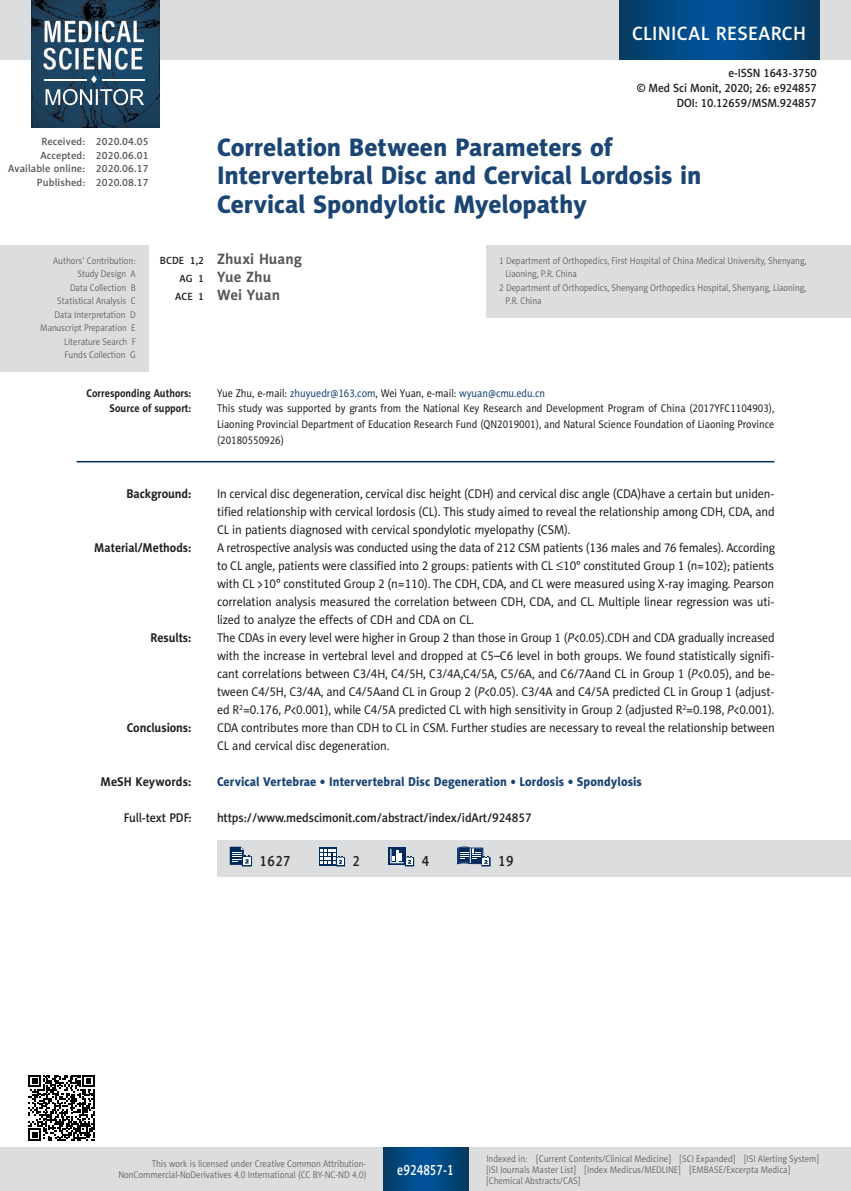
<style>
.page{position:relative;width:851px;height:1191px;background:#fff}
.page>*{position:absolute;margin:0;border:0;box-sizing:border-box;transform-origin:0 0}
.MSM_Tytul{font:25.5px/28.5px "Naomi Sans EFN Heavy";color:#1a4574}
.t1{font:19.5px "Naomi Sans EFN Medium";letter-spacing:.015em;color:#fff}
.MSM_Autorzy{font:700 15px "Naomi Sans EFN";letter-spacing:.01em;color:#57585a}
.MSM_e-PAGINA{font:15px "Naomi Sans EFN Medium";color:#fff;scale:.8 1}
.MSM_dane{font:15px "Naomi Sans EFN Medium";letter-spacing:.03em;color:#231f20;scale:.9 1}
.MSM_Summary_body{font:12.75px/18px "Naomi Sans EFN";letter-spacing:-.01em;color:#231f20;text-align:justify;scale:.94 1}
.MSM_Summary_body-2{font:12.75px/18px "Naomi Sans EFN";letter-spacing:-.01em;color:#231f20;text-align:justify;scale:.93 1}
.MSM_Summary_body-3{font:12.75px/18px "Naomi Sans EFN";letter-spacing:-.01em;color:#231f20;text-align:justify;scale:.95 1}
.MSM_keywords{font:12.75px "Naomi Sans EFN Heavy";letter-spacing:.005em;color:#1a4574;scale:.95 1}
.MSM_full_text_pdf{font:12.75px "Naomi Sans EFN Medium";letter-spacing:-.01em;color:#231f20;scale:.95 1}
.MSM_Summary_body-4{font:700 12.75px "Naomi Sans EFN";letter-spacing:-.01em;color:#231f20;scale:.95 1}
.MSM_Summary_body-5{font:700 12.75px "Naomi Sans EFN";letter-spacing:-.01em;color:#231f20;scale:.93 1}
.MSM_keywords-2{font:700 12.75px "Naomi Sans EFN";letter-spacing:.005em;color:#231f20;scale:.95 1}
.MSM_Summary_body-6{font:700 12.75px "Naomi Sans EFN";letter-spacing:-.01em;color:#231f20;scale:.94 1}
.MSM_full_text_pdf-2{font:12px "Naomi Sans EFN Medium";letter-spacing:-.01em;color:#231f20;scale:.95 1}
.MSM_Support{font:11.25px/15.8px "Naomi Sans EFN";color:#231f20;text-align:justify;scale:.9 1}
.MSM_Adres{font:11.25px "Naomi Sans EFN";color:#1a4574;scale:.9 1}
.MSM_Adres-2{font:700 11.25px "Naomi Sans EFN";color:#231f20;scale:.9 1}
.MSM_Support-2{font:700 11.25px "Naomi Sans EFN";color:#231f20;scale:.9 1}
.t2{font:10.5px "Naomi Sans EFN Medium";letter-spacing:.01em;color:#57585a}
.MSM_Afiliacja{font:9.75px/11.2px "Naomi Sans EFN Light";color:#57585a;scale:.9 1}
.s1{font-family:"Naomi Sans EFN Medium";font-weight:400;font-size:10.5px;color:#231f20}
.s2{color:#231f20}
.s3{font-family:"Standard Sym L";font-size:13.5px}
.s4{font-style:italic}
</style>
<div class="page">
<div style="left:217px;top:840px;width:633px;height:36px;background:#dcdddf"></div>
<svg style="left:230px;top:846px;width:22px;height:20px"></svg>
<div style="left:319px;top:847px;width:17px;height:18px;background:#00295c"></div>
<svg style="left:320px;top:848px;width:25px;height:18px"></svg>
<div style="left:388px;top:847px;width:18px;height:18px;background:#00295c"></div>
<svg style="left:390px;top:849px;width:24px;height:17px"></svg>
<svg style="left:457px;top:846px;width:33px;height:20px"></svg>
<hr style="left:77px;top:461px;width:697px;height:1px;background:#00295c">
<div style="left:0;top:246px;width:148px;height:126px;background:#dcdddf"></div>
<div style="left:486px;top:246px;width:364px;height:72px;background:#dcdddf"></div>
<svg style="left:28px;top:1075px;width:67px;height:66px"></svg>
<div style="left:0;top:1148px;width:850px;height:43px;background:#dcdddf"></div>
<svg style="left:383px;top:1147px;width:85px;height:43px;background:#02477e"></svg>
<div style="left:0;top:0;width:850px;height:60px;background:#dcdddf"></div>
<svg style="left:619px;top:0;width:200px;height:60px;background:#02477e"></svg>
<img style="left:32px;top:0;width:127px;height:128px">
<img style="left:45px;top:79px;width:41px;height:1px">
<img style="left:103px;top:79px;width:41px;height:1px">
<svg style="left:91px;top:75px;width:6px;height:8px"></svg>
<img style="left:46px;top:89px;width:98px;height:16px">
<h2 class="t1" style="left:632px;top:22px;width:175px">CLINICAL RESEARCH</h2>
<p class="t2" style="left:41px;top:136px;width:109px">Received: 2020.04.05</p>
<p class="t2" style="left:40px;top:149px;width:110px">Accepted: 2020.06.01</p>
<p class="t2" style="left:8px;top:163px;width:142px">Available online: 2020.06.17</p>
<p class="t2" style="left:37px;top:176px;width:113px">Published: 2020.08.17</p>
<p class="MSM_Afiliacja" style="left:53px;top:255px;width:93px">Authors’ Contribution:</p>
<p class="MSM_Afiliacja" style="left:77px;top:268px;width:66px">Study Design A</p>
<p class="MSM_Afiliacja" style="left:70px;top:282px;width:74px">Data Collection B</p>
<p class="MSM_Afiliacja" style="left:57px;top:295px;width:89px">Statistical Analysis C</p>
<p class="MSM_Afiliacja" style="left:54px;top:309px;width:92px">Data Interpretation D</p>
<p class="MSM_Afiliacja" style="left:40px;top:322px;width:107px">Manuscript Preparation E</p>
<p class="MSM_Afiliacja" style="left:64px;top:336px;width:81px">Literature Search F</p>
<p class="MSM_Afiliacja" style="left:65px;top:349px;width:80px">Funds Collection G</p>
<p class="MSM_full_text_pdf-2" style="left:728px;top:66px;width:95px">e-ISSN 1643-3750</p>
<p class="MSM_full_text_pdf-2" style="left:636px;top:81px;width:191px">© Med Sci Monit, 2020; 26: e924857</p>
<p class="MSM_full_text_pdf-2" style="left:676px;top:96px;width:149px">DOI: 10.12659/MSM.924857</p>
<p class="MSM_Tytul" style="left:217px;top:132px;width:486px">Correlation Between Parameters of<br>Intervertebral Disc and Cervical Lordosis in<br>Cervical Spondylotic Myelopathy</p>
<p class="MSM_Autorzy" style="left:160px;top:250px;width:144px"><span class="s1">BCDE 1,2</span> Zhuxi Huang</p>
<p class="MSM_Autorzy" style="left:179px;top:268px;width:93px"><span class="s1">AG 1</span> Yue Zhu</p>
<p class="MSM_Autorzy" style="left:175px;top:286px;width:106px"><span class="s1">ACE 1</span> Wei Yuan</p>
<p class="MSM_Afiliacja" style="left:505px;top:254px;width:336px;line-height:13.5px;text-indent:-6px">1 Department of Orthopedics, First Hospital of China Medical University, Shenyang,<br>Liaoning, P.R. China</p>
<p class="MSM_Afiliacja" style="left:505px;top:281px;width:336px;line-height:13.5px;text-indent:-6px">2 Department of Orthopedics, Shenyang Orthopedics Hospital, Shenyang, Liaoning,<br>P.R. China</p>
<p class="MSM_Adres-2" style="left:86px;top:386px;width:118px">Corresponding Authors:</p>
<p class="MSM_Adres" style="left:217px;top:386px;width:366px"><span class="s2">Yue Zhu, e-mail:</span> zhuyuedr@163.com<span class="s2">, Wei Yuan, e-mail:</span> wyuan@cmu.edu.cn</p>
<p class="MSM_Support-2" style="left:110px;top:402px;width:92px">Source of support:</p>
<p class="MSM_Support" style="left:217px;top:401px;width:620px">This study was supported by grants from the National Key Research and Development Program of China (2017YFC1104903), Liaoning Provincial Department of Education Research Fund (QN2019001), and Natural Science Foundation of Liaoning Province (20180550926)</p>
<p class="MSM_Summary_body-4" style="left:126px;top:486px;width:70px">Background:</p>
<p class="MSM_Summary_body-3" style="left:217px;top:485px;width:588px">In cervical disc degeneration, cervical disc height (CDH) and cervical disc angle (CDA)have a certain but uniden&shy;tified relationship with cervical lordosis (CL). This study aimed to reveal the relationship among CDH, CDA, and CL in patients diagnosed with cervical spondylotic myelopathy (CSM).</p>
<p class="MSM_Summary_body-5" style="left:94px;top:540px;width:106px">Material/Methods:</p>
<p class="MSM_Summary_body-2" style="left:217px;top:539px;width:601px">A retrospective analysis was conducted using the data of 212 CSM patients (136 males and 76 females). According to CL angle, patients were classified into 2 groups: patients with CL <span class="s3">£</span>10° constituted Group 1 (n=102); patients with CL &gt;10° constituted Group 2 (n=110). The CDH, CDA, and CL were measured using X-ray imaging. Pearson correlation analysis measured the correlation between CDH, CDA, and CL. Multiple linear regression was uti&shy;lized to analyze the effects of CDH and CDA on CL.</p>
<p class="MSM_Summary_body-6" style="left:150px;top:630px;width:45px">Results:</p>
<p class="MSM_Summary_body" style="left:217px;top:629px;width:594px">The CDAs in every level were higher in Group 2 than those in Group 1 (<span class="s4">P</span>&lt;0.05).CDH and CDA gradually increased with the increase in vertebral level and dropped at C5–C6 level in both groups. We found statistically signifi&shy;cant correlations between C3/4H, C4/5H, C3/4A,C4/5A, C5/6A, and C6/7Aand CL in Group 1 (<span class="s4">P</span>&lt;0.05), and be&shy;tween C4/5H, C3/4A, and C4/5Aand CL in Group 2 (<span class="s4">P</span>&lt;0.05). C3/4A and C4/5A predicted CL in Group 1 (adjust&shy;ed R<sup>2</sup>=0.176, <span class="s4">P</span>&lt;0.001), while C4/5A predicted CL with high sensitivity in Group 2 (adjusted R<sup>2</sup>=0.198, <span class="s4">P</span>&lt;0.001).</p>
<p class="MSM_Summary_body-4" style="left:127px;top:720px;width:70px">Conclusions:</p>
<p class="MSM_Summary_body-3" style="left:217px;top:719px;width:588px">CDA contributes more than CDH to CL in CSM. Further studies are necessary to reveal the relationship between<br>CL and cervical disc degeneration.</p>
<p class="MSM_keywords-2" style="left:100px;top:774px;width:97px">MeSH Keywords:</p>
<p class="MSM_keywords" style="left:217px;top:774px;width:449px">Cervical Vertebrae • Intervertebral Disc Degeneration • Lordosis • Spondylosis</p>
<p class="MSM_full_text_pdf" style="left:124px;top:810px;width:73px">Full-text PDF:</p>
<p class="MSM_full_text_pdf" style="left:217px;top:810px;width:333px">https://www.medscimonit.com/abstract/index/idArt/924857</p>
<p class="MSM_dane" style="left:259px;top:852px;width:36px">1627</p>
<p class="MSM_dane" style="left:352px;top:852px;width:10px">2</p>
<p class="MSM_dane" style="left:421px;top:852px;width:10px">4</p>
<p class="MSM_dane" style="left:498px;top:852px;width:19px">19</p>
<p class="MSM_Afiliacja" style="left:118px;top:1158px;width:277px;text-align:right">This work is licensed under Creative Common Attribution-<br>NonCommercial-NoDerivatives 4.0 International (CC BY-NC-ND 4.0)</p>
<p class="MSM_e-PAGINA" style="left:397px;top:1160px;width:72px">e924857-1</p>
<p class="MSM_Afiliacja" style="left:486px;top:1152px;width:371px">Indexed in: [Current Contents/Clinical Medicine] [SCI Expanded] [ISI Alerting System] [ISI Journals Master List] [Index Medicus/MEDLINE] [EMBASE/Excerpta Medica] [Chemical Abstracts/CAS]</p>
</div>
